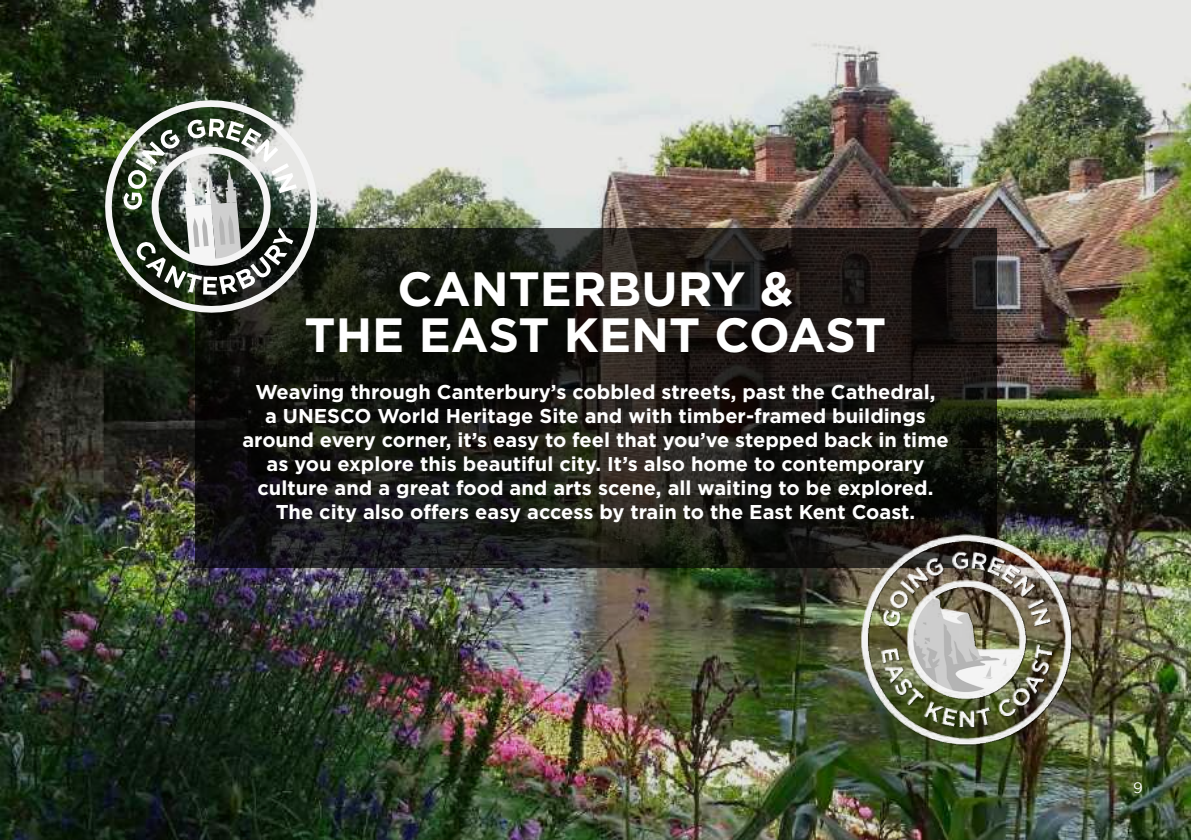
<style>
.page{position:relative;width:1191px;height:840px;background:#fff}
.page>*{position:absolute;margin:0;border:0;box-sizing:border-box;transform-origin:0 0}
.t1{font:700 48px/46px "Gotham";color:#fff;text-align:center}
.t2{font:700 20px/24px "Gotham";color:#fff;text-align:center}
.t3{font:15px "Gotham";color:#fff}
</style>
<div class="page">
<img style="left:0;top:0;width:1191px;height:839px">
<svg style="left:195px;top:228px;width:801px;height:339px;background:#181713"></svg>
<img style="left:843px;top:512px;width:245px;height:258px">
<svg style="left:101px;top:96px;width:220px;height:220px;background:#5b6556"></svg>
<svg style="left:123px;top:118px;width:174px;height:177px"></svg>
<h1 class="t1" style="left:305px;top:266px;width:583px">CANTERBURY &amp;<br>THE EAST KENT COAST</h1>
<p class="t2" style="left:242px;top:380px;width:707px">Weaving through Canterbury’s cobbled streets, past the Cathedral,<br>a UNESCO World Heritage Site and with timber-framed buildings around every corner, it’s easy to feel that you’ve stepped back in time as you explore this beautiful city. It’s also home to contemporary culture and a great food and arts scene, all waiting to be explored.<br>The city also offers easy access by train to the East Kent Coast.</p>
<p class="t3" style="left:1133px;top:779px;width:11px">9</p>
</div>
